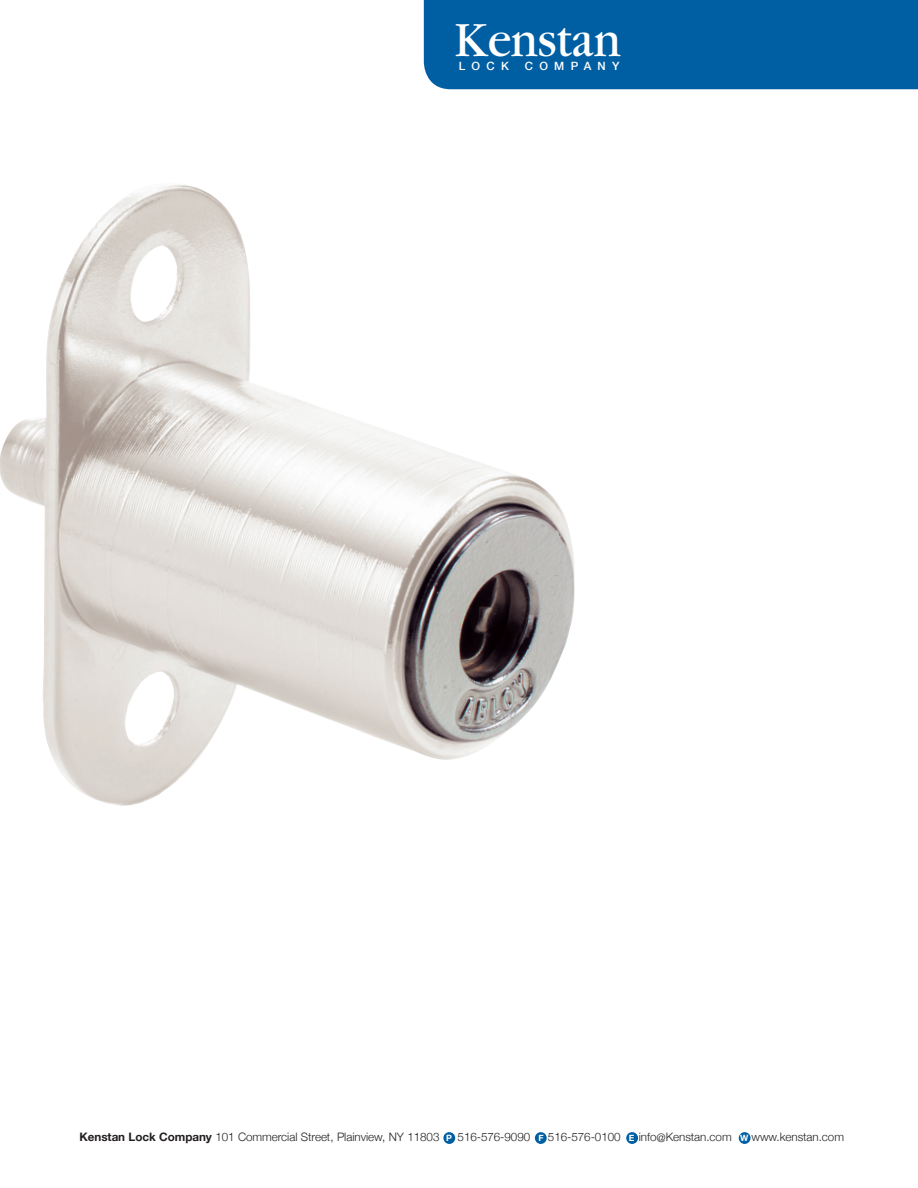
<style>
.page{position:relative;width:918px;height:1188px;background:#fff}
.page>*{position:absolute;margin:0;border:0;box-sizing:border-box;transform-origin:0 0}
.t1{font:51.15px "Garamond";letter-spacing:-.01em;color:#fff;scale:.95 1}
.t2{font:300 11.7px "Helvetica Neue";letter-spacing:-.005em;color:#231f20}
.t3{font:500 11.4px "Helvetica Neue";letter-spacing:.55em;color:#fff}
.s1{font-weight:700}
.s2{font-weight:700;font-size:8.7px;color:#fff}
</style>
<div class="page">
<div style="left:739px;top:1132px;width:12px;height:12px;background:#005fa3;border-radius:50%"></div>
<div style="left:443px;top:1132px;width:12px;height:12px;background:#005fa3;border-radius:50%"></div>
<div style="left:626px;top:1132px;width:12px;height:12px;background:#005fa3;border-radius:50%"></div>
<div style="left:535px;top:1132px;width:12px;height:12px;background:#005fa3;border-radius:50%"></div>
<img style="left:0;top:185px;width:575px;height:621px">
<div style="left:424px;top:0;width:494px;height:89px;background:#005fa3"></div>
<h1 class="t1" style="left:455px;top:14px;width:177px">Kenstan</h1>
<p class="t3" style="left:459px;top:59px;width:52px">LOCK</p>
<p class="t3" style="left:525px;top:59px;width:96px">COMPANY</p>
<p class="t2" style="left:80px;top:1130px;width:766px"><span class="s1">Kenstan Lock Company</span> 101 Commercial Street, Plainview, NY 11803 <span class="s2">P</span> 516-576-9090 <span class="s2">F</span> 516-576-0100 <span class="s2">E</span> info@Kenstan.com <span class="s2">W</span> www.kenstan.com</p>
</div>
